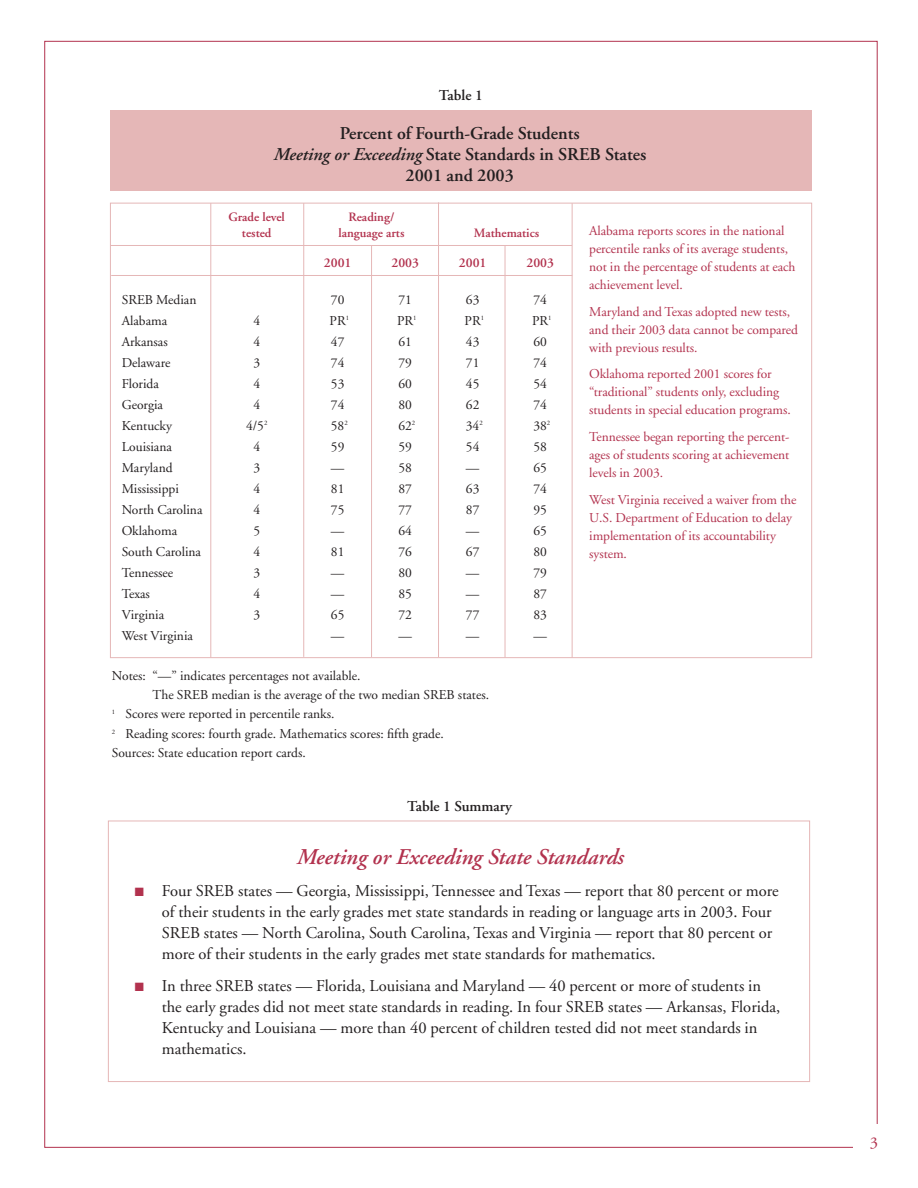
<style>
.page{position:relative;width:918px;height:1188px;background:#fff}
.page>*{position:absolute;margin:0;border:0;box-sizing:border-box;transform-origin:0 0}
.t1{font:italic 600 22.5px "Adobe Garamond";color:#b2324e}
.t2{font:600 18px/21px "Adobe Garamond";color:#231f20;text-align:center}
.t3{font:16.5px/21px "Adobe Garamond";color:#231f20}
.t4{font:16.5px "Adobe Garamond";color:#b2324e}
.t5{font:600 15px "Adobe Garamond";color:#231f20}
.t6{font:13.5px "Adobe Garamond";color:#231f20}
.t7{font:13.5px/18px "Adobe Garamond";letter-spacing:-.005em;color:#b2324e}
.t8{font:600 13.5px "Adobe Garamond";color:#b2324e}
.t9{font:600 12.75px "Adobe Garamond";color:#b2324e}
.s1{font-style:italic}
.s2{color:#b2324e}
</style>
<div class="page">
<div style="left:110px;top:111px;width:702px;height:80px;background:#e5b7b7"></div>
<hr style="left:110px;top:245px;width:462px;height:1px;background:#e5b7b7">
<hr style="left:111px;top:275px;width:461px;height:1px;background:#e5b7b7">
<hr style="left:210px;top:203px;width:1px;height:454px;background:#e5b7b7">
<hr style="left:303px;top:203px;width:1px;height:454px;background:#e5b7b7">
<hr style="left:438px;top:202px;width:1px;height:455px;background:#e5b7b7">
<hr style="left:371px;top:245px;width:1px;height:412px;background:#e5b7b7">
<hr style="left:572px;top:203px;width:1px;height:455px;background:#e5b7b7">
<hr style="left:505px;top:246px;width:1px;height:411px;background:#e5b7b7">
<div style="left:108px;top:821px;width:702px;height:261px;border:1px solid #e5b7b7"></div>
<p class="t5" style="left:439px;top:90px;width:45px">Table 1</p>
<p class="t2" style="left:273px;top:125px;width:375px">Percent of Fourth-Grade Students<br><span class="s1">Meeting or Exceeding</span> State Standards in SREB States<br>2001 and 2003</p>
<p class="t9" style="left:229px;top:211px;width:58px">Grade level</p>
<p class="t9" style="left:349px;top:211px;width:47px">Reading/</p>
<p class="t9" style="left:242px;top:228px;width:31px">tested</p>
<p class="t9" style="left:339px;top:228px;width:67px">language arts</p>
<p class="t9" style="left:474px;top:228px;width:67px">Mathematics</p>
<p class="t8" style="left:324px;top:257px;width:29px">2001</p>
<p class="t8" style="left:391px;top:257px;width:29px">2003</p>
<p class="t8" style="left:459px;top:257px;width:29px">2001</p>
<p class="t8" style="left:526px;top:257px;width:29px">2003</p>
<p class="t7" style="left:589px;top:223px;width:208px">Alabama reports scores in the national percentile ranks of its average students, not in the percentage of students at each achievement level.</p>
<p class="t7" style="left:589px;top:304px;width:210px">Maryland and Texas adopted new tests, and their 2003 data cannot be compared with previous results.</p>
<p class="t7" style="left:589px;top:366px;width:203px">Oklahoma reported 2001 scores for “traditional” students only, excluding students in special education programs.</p>
<p class="t7" style="left:589px;top:429px;width:202px;text-align:justify">Tennessee began reporting the percent&shy;ages of students scoring at achievement levels in 2003.</p>
<p class="t7" style="left:589px;top:491px;width:209px">West Virginia received a waiver from the<br>U.S. Department of Education to delay implementation of its accountability system.</p>
<p class="t6" style="left:122px;top:294px;width:76px">SREB Median</p>
<p class="t6" style="left:331px;top:294px;width:15px">70</p>
<p class="t6" style="left:398px;top:294px;width:15px">71</p>
<p class="t6" style="left:466px;top:294px;width:15px">63</p>
<p class="t6" style="left:533px;top:294px;width:15px">74</p>
<p class="t6" style="left:122px;top:315px;width:47px">Alabama</p>
<p class="t6" style="left:253px;top:315px;width:8px">4</p>
<p class="t6" style="left:330px;top:315px;width:21px">PR<sup>1</sup></p>
<p class="t6" style="left:397px;top:315px;width:21px">PR<sup>1</sup></p>
<p class="t6" style="left:465px;top:315px;width:21px">PR<sup>1</sup></p>
<p class="t6" style="left:532px;top:315px;width:21px">PR<sup>1</sup></p>
<p class="t6" style="left:122px;top:336px;width:48px">Arkansas</p>
<p class="t6" style="left:253px;top:336px;width:8px">4</p>
<p class="t6" style="left:331px;top:336px;width:15px">47</p>
<p class="t6" style="left:398px;top:336px;width:15px">61</p>
<p class="t6" style="left:466px;top:336px;width:15px">43</p>
<p class="t6" style="left:533px;top:336px;width:15px">60</p>
<p class="t6" style="left:122px;top:357px;width:50px">Delaware</p>
<p class="t6" style="left:253px;top:357px;width:8px">3</p>
<p class="t6" style="left:331px;top:357px;width:15px">74</p>
<p class="t6" style="left:398px;top:357px;width:15px">79</p>
<p class="t6" style="left:466px;top:357px;width:15px">71</p>
<p class="t6" style="left:533px;top:357px;width:15px">74</p>
<p class="t6" style="left:122px;top:378px;width:39px">Florida</p>
<p class="t6" style="left:253px;top:378px;width:8px">4</p>
<p class="t6" style="left:331px;top:378px;width:15px">53</p>
<p class="t6" style="left:398px;top:378px;width:15px">60</p>
<p class="t6" style="left:466px;top:378px;width:15px">45</p>
<p class="t6" style="left:533px;top:378px;width:15px">54</p>
<p class="t6" style="left:122px;top:399px;width:43px">Georgia</p>
<p class="t6" style="left:253px;top:399px;width:8px">4</p>
<p class="t6" style="left:331px;top:399px;width:15px">74</p>
<p class="t6" style="left:398px;top:399px;width:15px">80</p>
<p class="t6" style="left:466px;top:399px;width:15px">62</p>
<p class="t6" style="left:533px;top:399px;width:15px">74</p>
<p class="t6" style="left:122px;top:420px;width:52px">Kentucky</p>
<p class="t6" style="left:246px;top:420px;width:23px">4/5<sup>2</sup></p>
<p class="t6" style="left:331px;top:420px;width:18px">58<sup>2</sup></p>
<p class="t6" style="left:398px;top:420px;width:18px">62<sup>2</sup></p>
<p class="t6" style="left:466px;top:420px;width:18px">34<sup>2</sup></p>
<p class="t6" style="left:533px;top:420px;width:18px">38<sup>2</sup></p>
<p class="t6" style="left:122px;top:441px;width:52px">Louisiana</p>
<p class="t6" style="left:253px;top:441px;width:8px">4</p>
<p class="t6" style="left:331px;top:441px;width:15px">59</p>
<p class="t6" style="left:398px;top:441px;width:15px">59</p>
<p class="t6" style="left:466px;top:441px;width:15px">54</p>
<p class="t6" style="left:533px;top:441px;width:15px">58</p>
<p class="t6" style="left:122px;top:462px;width:52px">Maryland</p>
<p class="t6" style="left:253px;top:462px;width:8px">3</p>
<p class="t6" style="left:331px;top:462px;width:15px">—</p>
<p class="t6" style="left:398px;top:462px;width:15px">58</p>
<p class="t6" style="left:466px;top:462px;width:15px">—</p>
<p class="t6" style="left:533px;top:462px;width:15px">65</p>
<p class="t6" style="left:122px;top:483px;width:59px">Mississippi</p>
<p class="t6" style="left:253px;top:483px;width:8px">4</p>
<p class="t6" style="left:331px;top:483px;width:15px">81</p>
<p class="t6" style="left:398px;top:483px;width:15px">87</p>
<p class="t6" style="left:466px;top:483px;width:15px">63</p>
<p class="t6" style="left:533px;top:483px;width:15px">74</p>
<p class="t6" style="left:122px;top:504px;width:82px">North Carolina</p>
<p class="t6" style="left:253px;top:504px;width:8px">4</p>
<p class="t6" style="left:331px;top:504px;width:15px">75</p>
<p class="t6" style="left:398px;top:504px;width:15px">77</p>
<p class="t6" style="left:466px;top:504px;width:15px">87</p>
<p class="t6" style="left:533px;top:504px;width:15px">95</p>
<p class="t6" style="left:122px;top:525px;width:57px">Oklahoma</p>
<p class="t6" style="left:253px;top:525px;width:8px">5</p>
<p class="t6" style="left:331px;top:525px;width:15px">—</p>
<p class="t6" style="left:398px;top:525px;width:15px">64</p>
<p class="t6" style="left:466px;top:525px;width:15px">—</p>
<p class="t6" style="left:533px;top:525px;width:15px">65</p>
<p class="t6" style="left:122px;top:546px;width:81px">South Carolina</p>
<p class="t6" style="left:253px;top:546px;width:8px">4</p>
<p class="t6" style="left:331px;top:546px;width:15px">81</p>
<p class="t6" style="left:398px;top:546px;width:15px">76</p>
<p class="t6" style="left:466px;top:546px;width:15px">67</p>
<p class="t6" style="left:533px;top:546px;width:15px">80</p>
<p class="t6" style="left:122px;top:567px;width:53px">Tennessee</p>
<p class="t6" style="left:253px;top:567px;width:8px">3</p>
<p class="t6" style="left:331px;top:567px;width:15px">—</p>
<p class="t6" style="left:398px;top:567px;width:15px">80</p>
<p class="t6" style="left:466px;top:567px;width:15px">—</p>
<p class="t6" style="left:533px;top:567px;width:15px">79</p>
<p class="t6" style="left:122px;top:588px;width:30px">Texas</p>
<p class="t6" style="left:253px;top:588px;width:8px">4</p>
<p class="t6" style="left:331px;top:588px;width:15px">—</p>
<p class="t6" style="left:398px;top:588px;width:15px">85</p>
<p class="t6" style="left:466px;top:588px;width:15px">—</p>
<p class="t6" style="left:533px;top:588px;width:15px">87</p>
<p class="t6" style="left:122px;top:609px;width:44px">Virginia</p>
<p class="t6" style="left:253px;top:609px;width:8px">3</p>
<p class="t6" style="left:331px;top:609px;width:15px">65</p>
<p class="t6" style="left:398px;top:609px;width:15px">72</p>
<p class="t6" style="left:466px;top:609px;width:15px">77</p>
<p class="t6" style="left:533px;top:609px;width:15px">83</p>
<p class="t6" style="left:122px;top:630px;width:73px">West Virginia</p>
<p class="t6" style="left:331px;top:630px;width:15px">—</p>
<p class="t6" style="left:398px;top:630px;width:15px">—</p>
<p class="t6" style="left:466px;top:630px;width:15px">—</p>
<p class="t6" style="left:533px;top:630px;width:15px">—</p>
<p class="t6" style="left:112px;top:670px;width:250px">Notes: “—” indicates percentages not available.</p>
<p class="t6" style="left:152px;top:689px;width:338px">The SREB median is the average of the two median SREB states.</p>
<p class="t6" style="left:112px;top:709px;width:224px"><sup>1</sup> Scores were reported in percentile ranks.</p>
<p class="t6" style="left:112px;top:728px;width:333px"><sup>2</sup> Reading scores: fourth grade. Mathematics scores: fifth grade.</p>
<p class="t6" style="left:112px;top:748px;width:195px">Sources: State education report cards.</p>
<p class="t5" style="left:407px;top:800px;width:106px">Table 1 Summary</p>
<h1 class="t1" style="left:296px;top:848px;width:329px">Meeting or Exceeding State Standards</h1>
<p class="t3" style="left:162px;top:882px;width:618px;text-indent:-27px"><span class="s2">■</span> Four SREB states — Georgia, Mississippi, Tennessee and Texas — report that 80 percent or more of their students in the early grades met state standards in reading or language arts in 2003. Four SREB states — North Carolina, South Carolina, Texas and Virginia — report that 80 percent or more of their students in the early grades met state standards for mathematics.</p>
<p class="t3" style="left:162px;top:977px;width:620px;text-indent:-27px"><span class="s2">■</span> In three SREB states — Florida, Louisiana and Maryland — 40 percent or more of students in the early grades did not meet state standards in reading. In four SREB states — Arkansas, Florida, Kentucky and Louisiana — more than 40 percent of children tested did not meet standards in mathematics.</p>
<p class="t4" style="left:870px;top:1136px;width:10px">3</p>
</div>
